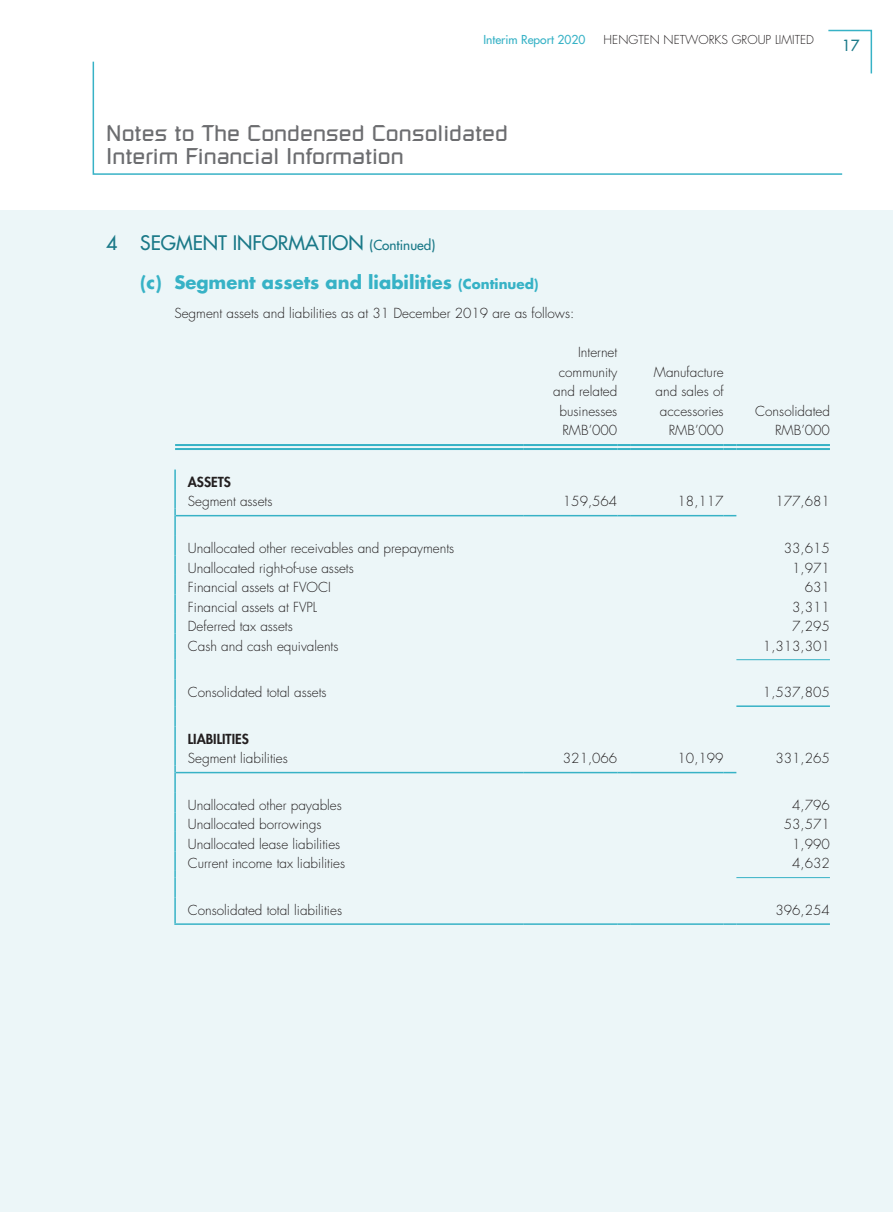
<style>
.page{position:relative;width:893px;height:1212px;background:#fff}
.page>*{position:absolute;margin:0;border:0;box-sizing:border-box;transform-origin:0 0}
.t1{font:22.5px/22.5px "Russell Square Std";color:#6c6d70}
.t2{font:500 19.5px "Futura Std";color:#1a7988}
.t3{font:700 18px "Futura Std";color:#37b2c6}
.t4{font:500 15px "Futura Std";color:#1a7988}
.t5{font:300 13.5px/19.5px "Futura Std";color:#231f20;text-align:right}
.t6{font:800 13.5px "Futura Std";color:#231f20}
.t7{font:300 12px "Futura Std";color:#231f20}
.t8{font:500 12px "Futura Std";color:#37b2c6}
.s1{font-size:13.5px}
</style>
<div class="page">
<div style="left:0;top:210px;width:893px;height:1002px;background:#ecf6f8"></div>
<svg style="left:828px;top:29px;width:45px;height:45px"></svg>
<svg style="left:92px;top:60px;width:752px;height:115px"></svg>
<hr style="left:736px;top:659px;width:94px;height:1px;background:#37b2c6">
<hr style="left:736px;top:877px;width:94px;height:1px;background:#37b2c6">
<hr style="left:176px;top:515px;width:348px;height:1px;background:#37b2c6">
<hr style="left:524px;top:515px;width:93px;height:1px;background:#37b2c6">
<svg style="left:617px;top:515px;width:13px;height:1px"></svg>
<hr style="left:630px;top:515px;width:94px;height:1px;background:#37b2c6">
<svg style="left:724px;top:515px;width:12px;height:1px"></svg>
<hr style="left:736px;top:705px;width:94px;height:2px;background:#37b2c6">
<hr style="left:176px;top:772px;width:348px;height:1px;background:#37b2c6">
<hr style="left:524px;top:772px;width:93px;height:1px;background:#37b2c6">
<svg style="left:617px;top:772px;width:13px;height:1px"></svg>
<hr style="left:630px;top:772px;width:94px;height:1px;background:#37b2c6">
<svg style="left:724px;top:772px;width:12px;height:1px"></svg>
<hr style="left:174px;top:923px;width:350px;height:2px;background:#37b2c6">
<hr style="left:524px;top:923px;width:93px;height:2px;background:#37b2c6">
<svg style="left:617px;top:923px;width:13px;height:2px"></svg>
<hr style="left:630px;top:923px;width:94px;height:2px;background:#37b2c6">
<svg style="left:724px;top:923px;width:12px;height:2px"></svg>
<hr style="left:736px;top:923px;width:94px;height:2px;background:#37b2c6">
<hr style="left:175px;top:444px;width:349px;height:2px;background:#37b2c6">
<hr style="left:175px;top:448px;width:349px;height:2px;background:#37b2c6">
<hr style="left:524px;top:444px;width:93px;height:2px;background:#37b2c6">
<hr style="left:524px;top:448px;width:93px;height:2px;background:#37b2c6">
<svg style="left:617px;top:444px;width:13px;height:6px"></svg>
<hr style="left:630px;top:444px;width:94px;height:2px;background:#37b2c6">
<hr style="left:630px;top:448px;width:94px;height:2px;background:#37b2c6">
<svg style="left:724px;top:444px;width:12px;height:6px"></svg>
<hr style="left:736px;top:444px;width:94px;height:2px;background:#37b2c6">
<hr style="left:736px;top:448px;width:94px;height:2px;background:#37b2c6">
<hr style="left:174px;top:469px;width:2px;height:20px;background:#37b2c6">
<svg style="left:174px;top:489px;width:2px;height:27px"></svg>
<hr style="left:174px;top:516px;width:2px;height:20px;background:#37b2c6">
<svg style="left:174px;top:536px;width:2px;height:19px"></svg>
<hr style="left:174px;top:555px;width:2px;height:20px;background:#37b2c6">
<svg style="left:174px;top:575px;width:2px;height:19px"></svg>
<hr style="left:174px;top:594px;width:2px;height:20px;background:#37b2c6">
<svg style="left:174px;top:614px;width:2px;height:19px"></svg>
<hr style="left:174px;top:633px;width:2px;height:20px;background:#37b2c6">
<svg style="left:174px;top:653px;width:2px;height:26px"></svg>
<hr style="left:174px;top:679px;width:2px;height:20px;background:#37b2c6">
<svg style="left:174px;top:699px;width:2px;height:7px"></svg>
<hr style="left:174px;top:706px;width:2px;height:20px;background:#37b2c6">
<hr style="left:174px;top:726px;width:2px;height:20px;background:#37b2c6">
<svg style="left:174px;top:746px;width:2px;height:26px"></svg>
<hr style="left:174px;top:772px;width:2px;height:21px;background:#37b2c6">
<svg style="left:174px;top:793px;width:2px;height:19px"></svg>
<hr style="left:174px;top:812px;width:2px;height:20px;background:#37b2c6">
<svg style="left:174px;top:832px;width:2px;height:19px"></svg>
<hr style="left:174px;top:851px;width:2px;height:20px;background:#37b2c6">
<svg style="left:174px;top:871px;width:2px;height:6px"></svg>
<hr style="left:174px;top:877px;width:2px;height:20px;background:#37b2c6">
<hr style="left:174px;top:897px;width:2px;height:20px;background:#37b2c6">
<svg style="left:174px;top:917px;width:2px;height:6px"></svg>
<p class="t8" style="left:483px;top:32px;width:103px">Interim Report 2020</p>
<p class="t7" style="left:604px;top:32px;width:212px">HENGTEN NETWORKS GROUP LIMITED</p>
<p class="t4" style="left:842px;top:36px;width:19px">17</p>
<h1 class="t1" style="left:106px;top:122px;width:403px">Notes to The Condensed Consolidated<br>Interim Financial Information</h1>
<h2 class="t2" style="left:106px;top:231px;width:330px">4 SEGMENT INFORMATION <span class="s1">(Continued)</span></h2>
<h3 class="t3" style="left:140px;top:270px;width:400px">(c) Segment assets and liabilities <span class="s1">(Continued)</span></h3>
<p class="t5" style="left:174px;top:304px;width:401px">Segment assets and liabilities as at 31 December 2019 are as follows:</p>
<p class="t5" style="left:553px;top:343px;width:66px">Internet community and related businesses</p>
<p class="t5" style="left:654px;top:363px;width:71px;text-align:center">Manufacture and sales of accessories</p>
<p class="t5" style="left:755px;top:401px;width:76px">Consolidated</p>
<p class="t5" style="left:562px;top:421px;width:56px">RMB’000</p>
<p class="t5" style="left:669px;top:421px;width:56px">RMB’000</p>
<p class="t5" style="left:775px;top:421px;width:56px">RMB’000</p>
<p class="t6" style="left:188px;top:473px;width:45px">ASSETS</p>
<p class="t5" style="left:188px;top:492px;width:86px">Segment assets</p>
<p class="t5" style="left:563px;top:492px;width:56px">159,564</p>
<p class="t5" style="left:678px;top:492px;width:48px">18,117</p>
<p class="t5" style="left:775px;top:492px;width:56px">177,681</p>
<p class="t5" style="left:188px;top:539px;width:268px">Unallocated other receivables and prepayments</p>
<p class="t5" style="left:784px;top:539px;width:48px">33,615</p>
<p class="t5" style="left:188px;top:558px;width:168px">Unallocated right-of-use assets</p>
<p class="t5" style="left:792px;top:558px;width:39px">1,971</p>
<p class="t5" style="left:188px;top:578px;width:145px">Financial assets at FVOCI</p>
<p class="t5" style="left:805px;top:578px;width:27px">631</p>
<p class="t5" style="left:188px;top:597px;width:131px">Financial assets at FVPL</p>
<p class="t5" style="left:792px;top:597px;width:39px">3,311</p>
<p class="t5" style="left:188px;top:617px;width:106px">Deferred tax assets</p>
<p class="t5" style="left:792px;top:617px;width:39px">7,295</p>
<p class="t5" style="left:188px;top:636px;width:152px">Cash and cash equivalents</p>
<p class="t5" style="left:763px;top:636px;width:68px">1,313,301</p>
<p class="t5" style="left:188px;top:682px;width:140px">Consolidated total assets</p>
<p class="t5" style="left:763px;top:682px;width:68px">1,537,805</p>
<p class="t6" style="left:188px;top:730px;width:62px">LIABILITIES</p>
<p class="t5" style="left:188px;top:749px;width:102px">Segment liabilities</p>
<p class="t5" style="left:563px;top:749px;width:56px">321,066</p>
<p class="t5" style="left:678px;top:749px;width:48px">10,199</p>
<p class="t5" style="left:775px;top:749px;width:56px">331,265</p>
<p class="t5" style="left:188px;top:796px;width:156px">Unallocated other payables</p>
<p class="t5" style="left:792px;top:796px;width:39px">4,796</p>
<p class="t5" style="left:188px;top:815px;width:135px">Unallocated borrowings</p>
<p class="t5" style="left:784px;top:815px;width:48px">53,571</p>
<p class="t5" style="left:188px;top:835px;width:154px">Unallocated lease liabilities</p>
<p class="t5" style="left:792px;top:835px;width:39px">1,990</p>
<p class="t5" style="left:188px;top:854px;width:159px">Current income tax liabilities</p>
<p class="t5" style="left:792px;top:854px;width:39px">4,632</p>
<p class="t5" style="left:188px;top:900px;width:156px">Consolidated total liabilities</p>
<p class="t5" style="left:775px;top:900px;width:56px">396,254</p>
</div>
